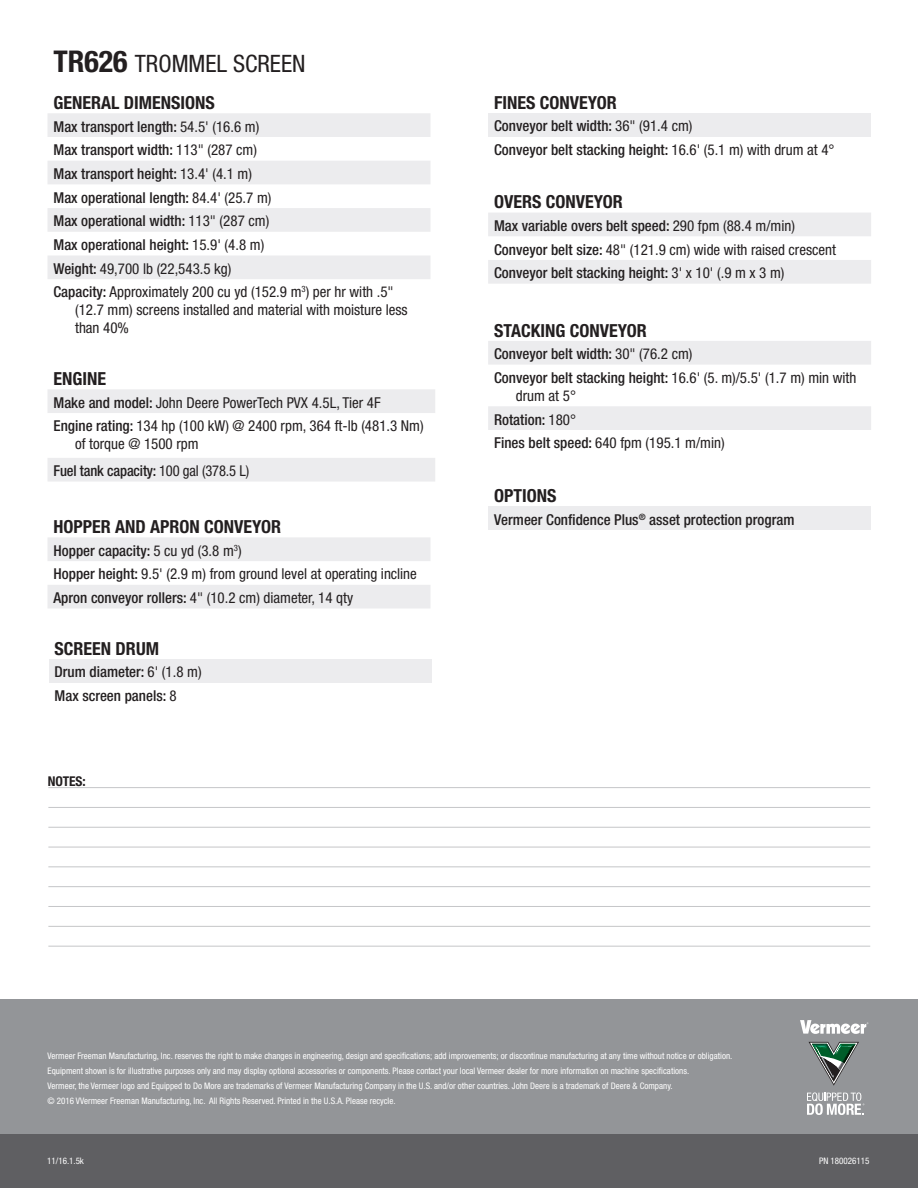
<style>
.page{position:relative;width:918px;height:1188px;background:#fff}
.page>*{position:absolute;margin:0;border:0;box-sizing:border-box;transform-origin:0 0}
.t1{font:condensed 24px "Helvetica Neue";color:#231f20}
.t2{font:700 condensed 18px "Helvetica Neue";color:#231f20}
.t3{font:500 condensed 15px "Helvetica Neue";color:#231f20}
.t4{font:condensed 15px/18px "Helvetica Neue";color:#231f20}
.t5{font:700 condensed 13.5px "Helvetica Neue";color:#231f20}
.t6{font:condensed 9px/15px "Helvetica Neue";color:#fff}
.s1{font-weight:700;font-size:30px}
.s2{font-weight:400}
.s3{font-weight:500}
</style>
<div class="page">
<svg style="left:48px;top:113px;width:382px;height:166px;fill:#ececee"></svg>
<svg style="left:48px;top:389px;width:387px;height:93px"></svg>
<svg style="left:48px;top:537px;width:382px;height:71px"></svg>
<svg style="left:488px;top:213px;width:383px;height:71px"></svg>
<svg style="left:488px;top:341px;width:383px;height:89px"></svg>
<div style="left:488px;top:113px;width:383px;height:24px;background:#ececee"></div>
<div style="left:49px;top:659px;width:383px;height:24px;background:#ececee"></div>
<div style="left:0;top:999px;width:918px;height:151px;background:#939598"></div>
<svg style="left:800px;top:1020px;width:68px;height:14px"></svg>
<svg style="left:807px;top:1092px;width:57px;height:23px"></svg>
<svg style="left:809px;top:1042px;width:50px;height:44px"></svg>
<div style="left:0;top:1134px;width:918px;height:54px;background:#5f5f62"></div>
<hr style="left:48px;top:787px;width:822px;height:1px;background:#c5c6c8">
<hr style="left:48px;top:807px;width:822px;height:1px;background:#c5c6c8">
<hr style="left:48px;top:827px;width:822px;height:1px;background:#c5c6c8">
<hr style="left:48px;top:847px;width:822px;height:1px;background:#c5c6c8">
<hr style="left:48px;top:866px;width:822px;height:1px;background:#c5c6c8">
<hr style="left:48px;top:886px;width:822px;height:1px;background:#c5c6c8">
<hr style="left:48px;top:906px;width:822px;height:1px;background:#c5c6c8">
<hr style="left:48px;top:926px;width:822px;height:1px;background:#c5c6c8">
<hr style="left:48px;top:946px;width:822px;height:1px;background:#c5c6c8">
<div style="left:488px;top:506px;width:383px;height:24px;background:#ececee"></div>
<p class="t1" style="left:53px;top:50px;width:254px"><span class="s1">TR626</span> TROMMEL SCREEN</p>
<p class="t2" style="left:54px;top:92px;width:163px">GENERAL DIMENSIONS</p>
<p class="t3" style="left:54px;top:117px;width:207px">Max transport length: <span class="s2">54.5' (16.6 m)</span></p>
<p class="t3" style="left:54px;top:141px;width:205px">Max transport width: <span class="s2">113" (287 cm)</span></p>
<p class="t3" style="left:54px;top:165px;width:200px">Max transport height: <span class="s2">13.4' (4.1 m)</span></p>
<p class="t3" style="left:54px;top:188px;width:219px">Max operational length: <span class="s2">84.4' (25.7 m)</span></p>
<p class="t3" style="left:54px;top:212px;width:217px">Max operational width: <span class="s2">113" (287 cm)</span></p>
<p class="t3" style="left:54px;top:236px;width:212px">Max operational height: <span class="s2">15.9' (4.8 m)</span></p>
<p class="t4" style="left:54px;top:259px;width:180px"><span class="s3">Weight:</span> 49,700 lb (22,543.5 kg)</p>
<p class="t4" style="left:75px;top:283px;width:334px;text-indent:-22px"><span class="s3">Capacity:</span> Approximately 200 cu yd (152.9 m<sup>3</sup>) per hr with .5" (12.7 mm) screens installed and material with moisture less than 40%</p>
<p class="t2" style="left:54px;top:368px;width:54px">ENGINE</p>
<p class="t4" style="left:54px;top:393px;width:329px"><span class="s3">Make and model:</span> John Deere PowerTech PVX 4.5L, Tier 4F</p>
<p class="t4" style="left:75px;top:417px;width:350px;text-indent:-22px"><span class="s3">Engine rating:</span> 134 hp (100 kW) @ 2400 rpm, 364 ft-lb (481.3 Nm) of torque @ 1500 rpm</p>
<p class="t3" style="left:54px;top:462px;width:197px">Fuel tank capacity: <span class="s2">100 gal (378.5 L)</span></p>
<p class="t2" style="left:54px;top:516px;width:229px">HOPPER AND APRON CONVEYOR</p>
<p class="t3" style="left:54px;top:541px;width:190px">Hopper capacity: <span class="s2">5 cu yd (3.8 m</span><sup>3</sup><span class="s2">)</span></p>
<p class="t4" style="left:54px;top:565px;width:365px"><span class="s3">Hopper height:</span> 9.5' (2.9 m) from ground level at operating incline</p>
<p class="t4" style="left:54px;top:589px;width:301px"><span class="s3">Apron conveyor rollers:</span> 4" (10.2 cm) diameter, 14 qty</p>
<p class="t2" style="left:55px;top:638px;width:106px">SCREEN DRUM</p>
<p class="t3" style="left:55px;top:663px;width:149px">Drum diameter: <span class="s2">6' (1.8 m)</span></p>
<p class="t3" style="left:55px;top:687px;width:124px">Max screen panels: <span class="s2">8</span></p>
<p class="t5" style="left:48px;top:773px;width:40px">NOTES:</p>
<p class="t2" style="left:494px;top:92px;width:124px">FINES CONVEYOR</p>
<p class="t3" style="left:494px;top:117px;width:200px">Conveyor belt width: <span class="s2">36" (91.4 cm)</span></p>
<p class="t3" style="left:494px;top:141px;width:342px">Conveyor belt stacking height: <span class="s2">16.6' (5.1 m) with drum at 4°</span></p>
<p class="t2" style="left:494px;top:191px;width:130px">OVERS CONVEYOR</p>
<p class="t3" style="left:494px;top:217px;width:302px">Max variable overs belt speed: <span class="s2">290 fpm (88.4 m/min)</span></p>
<p class="t4" style="left:494px;top:240px;width:343px"><span class="s3">Conveyor belt size:</span> 48" (121.9 cm) wide with raised crescent</p>
<p class="t3" style="left:494px;top:264px;width:292px">Conveyor belt stacking height: <span class="s2">3' x 10' (.9 m x 3 m)</span></p>
<p class="t2" style="left:494px;top:319px;width:154px">STACKING CONVEYOR</p>
<p class="t3" style="left:494px;top:345px;width:200px">Conveyor belt width: <span class="s2">30" (76.2 cm)</span></p>
<p class="t4" style="left:516px;top:368px;width:342px;text-indent:-22px"><span class="s3">Conveyor belt stacking height:</span> 16.6' (5. m)/5.5' (1.7 m) min with drum at 5°</p>
<p class="t3" style="left:494px;top:410px;width:84px">Rotation: <span class="s2">180°</span></p>
<p class="t4" style="left:494px;top:434px;width:232px"><span class="s3">Fines belt speed:</span> 640 fpm (195.1 m/min)</p>
<p class="t2" style="left:494px;top:485px;width:64px">OPTIONS</p>
<p class="t3" style="left:494px;top:510px;width:302px">Vermeer Confidence Plus<sup>®</sup> asset protection program</p>
<p class="t6" style="left:48px;top:1049px;width:686px">Vermeer Freeman Manufacturing, Inc. reserves the right to make changes in engineering, design and specifications; add improvements; or discontinue manufacturing at any time without notice or obligation.<br>Equipment shown is for illustrative purposes only and may display optional accessories or components. Please contact your local Vermeer dealer for more information on machine specifications.<br>Vermeer, the Vermeer logo and Equipped to Do More are trademarks of Vermeer Manufacturing Company in the U.S. and/or other countries. John Deere is a trademark of Deere &amp; Company.</p>
<p class="t6" style="left:48px;top:1094px;width:350px">© 2016 VVermeer Freeman Manufacturing, Inc. All Rights Reserved. Printed in the U.S.A. Please recycle.</p>
<p class="t6" style="left:47px;top:1154px;width:38px">11/16.1.5k</p>
<p class="t6" style="left:819px;top:1154px;width:52px">PN 180026115</p>
</div>
